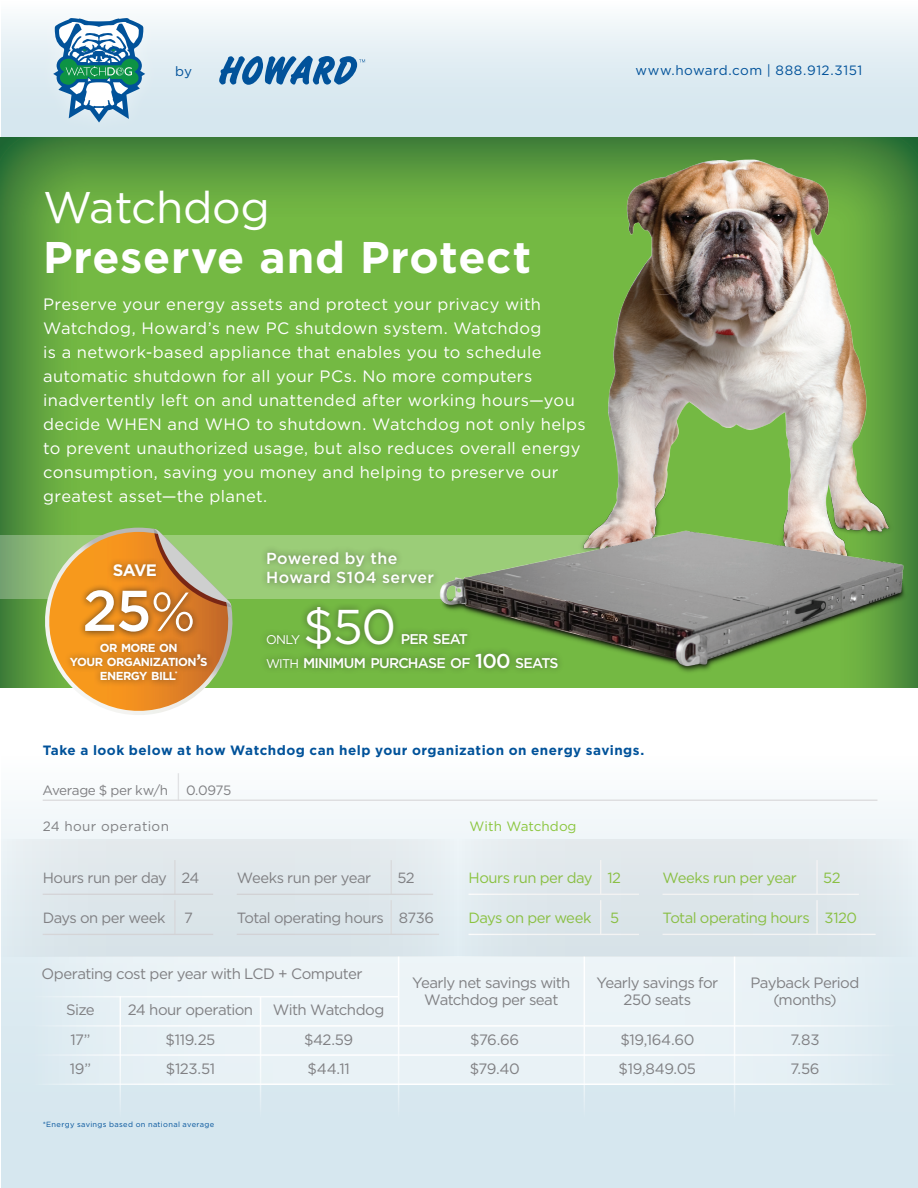
<style>
.page{position:relative;width:918px;height:1188px;background:#fff}
.page>*{position:absolute;margin:0;border:0;box-sizing:border-box;transform-origin:0 0}
.t1{font:500 57.3px "Gotham";color:#fff}
.t2{font:48.75px "Gotham";color:#fff}
.t3{font:700 44.4px/50.2px "Gotham";letter-spacing:.015em;color:#fff}
.t4{font:700 16.65px "Gotham";color:#fff}
.t5{font:16.5px/24px "Gotham";letter-spacing:.02em;color:#fff}
.t6{font:500 16.05px/19.8px "Gotham";letter-spacing:.025em;color:#fff}
.t7{font:15px/28.5px "Gotham";letter-spacing:-.035em;color:#808083}
.t8{font:14.85px "Gotham";letter-spacing:-.03em;color:#808083}
.t9{font:14.85px "Gotham";letter-spacing:-.03em;color:#8bc63e}
.t10{font:500 14.1px/23.5px "Gotham";letter-spacing:-.055em;color:#fff}
.t11{font:700 13.5px "Gotham";letter-spacing:.035em;color:#01529a}
.t12{font:13.5px "Gotham";letter-spacing:.035em;color:#01529a}
.t13{font:13.5px "Gotham";letter-spacing:.03em;color:#808083}
.t14{font:13.5px "Gotham";letter-spacing:-.025em;color:#808083}
.t15{font:13.5px "Gotham";letter-spacing:-.005em;color:#8bc63e}
.t16{font:13.5px "Gotham";color:#808083}
.t17{font:12.6px "Gotham";color:#fff}
.t18{font:700 11.55px/14.2px "Gotham";letter-spacing:-.045em;color:#fff;text-align:center}
.t19{font:7.5px "Gotham";letter-spacing:.045em;color:#01529a}
.s1{font-weight:400}
.s2{font-weight:300;font-size:54.75px}
.s3{font-size:16.65px}
.s4{font-weight:400;font-size:12.6px}
.s5{font-size:20.1px}
</style>
<div class="page">
<div style="left:1px;top:0;width:917px;height:138px;background:linear-gradient(to bottom,#f7fafc,#cfe3ec)"></div>
<img style="left:0;top:137px;width:918px;height:551px">
<svg style="left:0;top:535px;width:408px;height:64px;background:#91c176"></svg>
<svg style="left:1px;top:773px;width:917px;height:415px;fill:#d7e7ef"></svg>
<img style="left:573px;top:149px;width:329px;height:351px">
<div style="left:260px;top:544px;width:181px;height:46px;background:#231f20;opacity:.5"></div>
<div style="left:33px;top:0;width:125px;height:137px;background:#fff;opacity:.41"></div>
<svg style="left:53px;top:18px;width:92px;height:105px"></svg>
<img style="left:408px;top:500px;width:510px;height:188px">
<div style="left:29px;top:956px;width:865px;height:128px;background:#e9f2f6"></div>
<hr style="left:28px;top:1025px;width:867px;height:2px;background:#fff">
<hr style="left:28px;top:996px;width:371px;height:1px;background:#fff">
<hr style="left:28px;top:1054px;width:867px;height:2px;background:#fff">
<hr style="left:28px;top:1084px;width:867px;height:1px;background:#fff">
<svg style="left:178px;top:773px;width:1px;height:27px"></svg>
<svg style="left:219px;top:56px;width:146px;height:29px;background:#6597c2"></svg>
<hr style="left:120px;top:996px;width:1px;height:122px;background:#fff">
<hr style="left:260px;top:996px;width:1px;height:122px;background:#fff">
<hr style="left:398px;top:956px;width:1px;height:162px;background:#fff">
<hr style="left:584px;top:956px;width:1px;height:162px;background:#fff">
<hr style="left:734px;top:956px;width:1px;height:162px;background:#fff">
<hr style="left:43px;top:800px;width:834px;height:1px;background:#dcdcde">
<div style="left:1px;top:839px;width:458px;height:118px;background:#dee7eb"></div>
<div style="left:459px;top:839px;width:458px;height:117px;background:#dfe7eb"></div>
<div style="left:259px;top:600px;width:305px;height:74px;background:#231f20;opacity:.5"></div>
<svg style="left:36px;top:528px;width:200px;height:187px"></svg>
<div style="left:78px;top:582px;width:121px;height:56px;background:#231f20;opacity:.75"></div>
<div style="left:63px;top:636px;width:150px;height:51px;background:#231f20;opacity:.5"></div>
<div style="left:106px;top:556px;width:56px;height:27px;background:#231f20;opacity:.5"></div>
<p class="t12" style="left:175px;top:64px;width:19px">by</p>
<p class="t12" style="left:636px;top:63px;width:228px">www.howard.com | 888.912.3151</p>
<p class="t3" style="left:43px;top:181px;width:489px"><span class="s1">Watchdog<br></span>Preserve and Protect</p>
<p class="t5" style="left:43px;top:292px;width:544px">Preserve your energy assets and protect your privacy with Watchdog, Howard’s new PC shutdown system. Watchdog<br>is a network-based appliance that enables you to schedule automatic shutdown for all your PCs. No more computers inadvertently left on and unattended after working hours—you decide WHEN and WHO to shutdown. Watchdog not only helps to prevent unauthorized usage, but also reduces overall energy consumption, saving you money and helping to preserve our greatest asset—the planet.</p>
<p class="t4" style="left:113px;top:560px;width:44px">SAVE</p>
<p class="t1" style="left:82px;top:578px;width:115px">25<span class="s2">%</span></p>
<p class="t18" style="left:70px;top:640px;width:139px">OR MORE ON<br>YOUR ORGANIZATION<span class="s3">’</span>S<br>ENERGY BILL<sup>*</sup></p>
<p class="t6" style="left:266px;top:548px;width:170px">Powered by the<br>Howard S104 server</p>
<p class="t2" style="left:303px;top:600px;width:95px">$50</p>
<p class="t10" style="left:266px;top:627px;width:294px;text-indent:135px">PER SEAT<br><span class="s4">WITH</span> MINIMUM PURCHASE OF <span class="s5">100</span> SEATS</p>
<p class="t17" style="left:266px;top:633px;width:36px">ONLY</p>
<p class="t11" style="left:43px;top:743px;width:603px">Take a look below at how Watchdog can help your organization on energy savings.</p>
<p class="t14" style="left:42px;top:783px;width:127px">Average $ per kw/h</p>
<p class="t16" style="left:186px;top:783px;width:47px">0.0975</p>
<p class="t13" style="left:43px;top:818px;width:128px">24 hour operation</p>
<p class="t15" style="left:470px;top:819px;width:108px">With Watchdog</p>
<p class="t8" style="left:43px;top:869px;width:158px">Hours run per day 24</p>
<p class="t8" style="left:237px;top:869px;width:136px">Weeks run per year</p>
<p class="t8" style="left:397px;top:869px;width:19px">52</p>
<p class="t8" style="left:43px;top:910px;width:124px">Days on per week</p>
<p class="t8" style="left:184px;top:910px;width:10px">7</p>
<p class="t8" style="left:237px;top:909px;width:199px">Total operating hours 8736</p>
<p class="t9" style="left:469px;top:869px;width:154px">Hours run per day 12</p>
<p class="t9" style="left:663px;top:869px;width:136px">Weeks run per year</p>
<p class="t9" style="left:823px;top:869px;width:19px">52</p>
<p class="t9" style="left:469px;top:910px;width:124px">Days on per week</p>
<p class="t9" style="left:610px;top:910px;width:11px">5</p>
<p class="t9" style="left:663px;top:909px;width:196px">Total operating hours 3120</p>
<p class="t7" style="left:42px;top:959px;width:323px">Operating cost per year with LCD + Computer</p>
<p class="t7" style="left:596px;top:974px;width:124px;line-height:16.8px;text-align:center">Yearly savings for<br>250 seats</p>
<p class="t7" style="left:751px;top:974px;width:110px;line-height:16.8px;text-align:center">Payback Period (months)</p>
<p class="t7" style="left:412px;top:974px;width:160px;line-height:16.8px;text-align:center">Yearly net savings with<br>Watchdog per seat</p>
<p class="t7" style="left:128px;top:995px;width:127px">24 hour operation</p>
<p class="t7" style="left:273px;top:995px;width:113px">With Watchdog</p>
<p class="t7" style="left:66px;top:994px;width:30px;line-height:30.6px">Size<br>17”</p>
<p class="t7" style="left:70px;top:1054px;width:23px">19”</p>
<p class="t7" style="left:166px;top:1026px;width:51px">$119.25 $123.51</p>
<p class="t7" style="left:304px;top:1026px;width:51px">$42.59 $44.11</p>
<p class="t7" style="left:470px;top:1026px;width:52px">$76.66 $79.40</p>
<p class="t7" style="left:619px;top:1026px;width:79px">$19,164.60 $19,849.05</p>
<p class="t7" style="left:790px;top:1026px;width:31px">7.83<br>7.56</p>
<p class="t19" style="left:43px;top:1121px;width:173px">*Energy savings based on national average</p>
</div>
